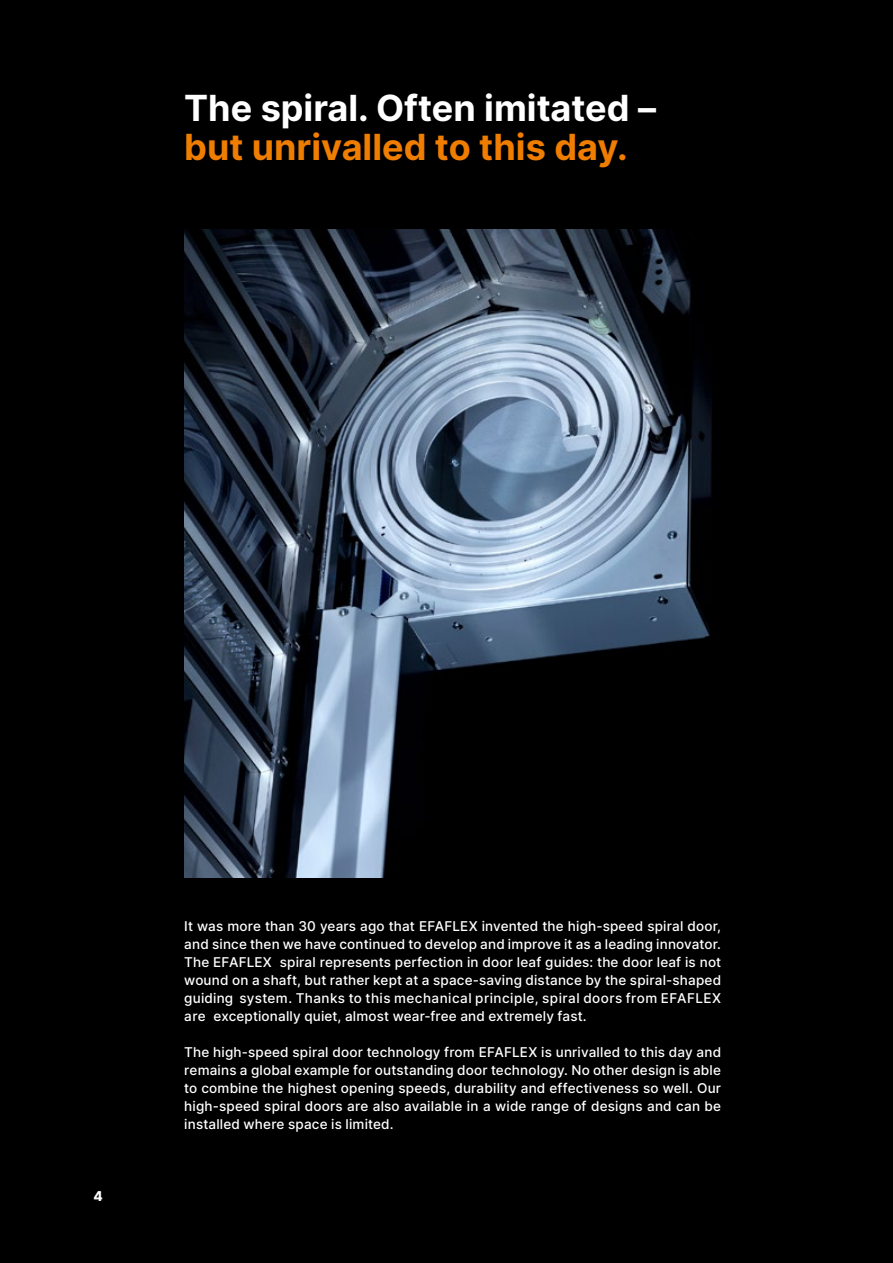
<style>
.page{position:relative;width:893px;height:1263px;background:#000}
.page>*{position:absolute;margin:0;border:0;box-sizing:border-box;transform-origin:0 0}
.t1{font:700 36px "Inter";color:#fff}
.t2{font:700 36px "Inter";color:#ef7d00}
.t3{font:500 13.5px/18px "Inter";letter-spacing:.01em;color:#fff;text-align:justify}
.t4{font:800 13.5px "Inter";color:#fff}
</style>
<div class="page">
<img style="left:184px;top:229px;width:528px;height:648px">
<h1 class="t1" style="left:184px;top:81px;width:473px">The spiral. Often imitated –</h1>
<h1 class="t2" style="left:184px;top:120px;width:445px">but unrivalled to this day.</h1>
<p class="t4" style="left:94px;top:1186px;width:11px">4</p>
<p class="t3" style="left:184px;top:917px;width:538px">It was more than 30 years ago that EFAFLEX invented the high-speed spiral door, and since then we have continued to develop and improve it as a leading innovator.<br>The EFAFLEX spiral represents perfection in door leaf guides: the door leaf is not wound on a shaft, but rather kept at a space-saving distance by the spiral-shaped guiding system. Thanks to this mechanical principle, spiral doors from EFAFLEX are exceptionally quiet, almost wear-free and extremely fast.</p>
<p class="t3" style="left:184px;top:1043px;width:538px">The high-speed spiral door technology from EFAFLEX is unrivalled to this day and remains a global example for outstanding door technology. No other design is able to combine the highest opening speeds, durability and effectiveness so well. Our high-speed spiral doors are also available in a wide range of designs and can be installed where space is limited.</p>
</div>
